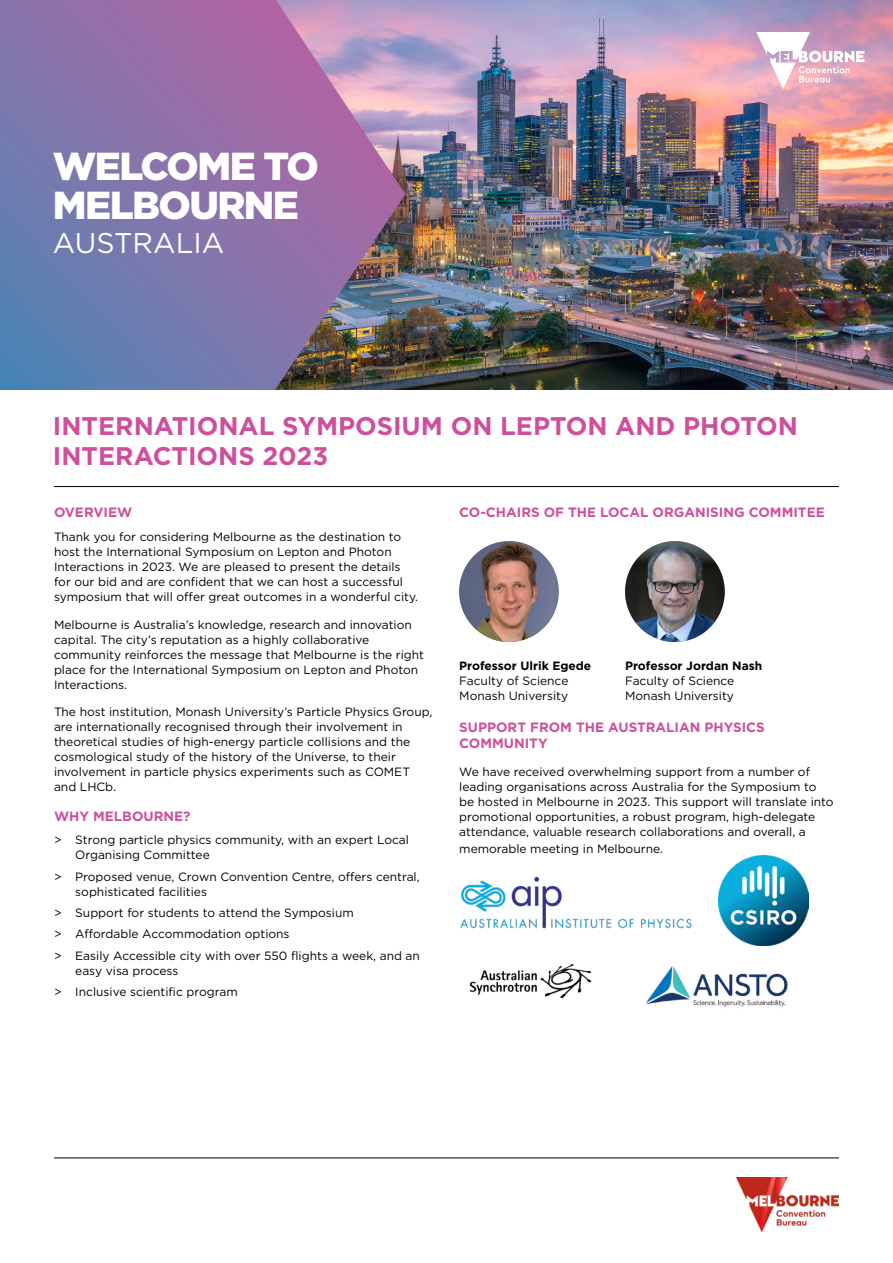
<style>
.page{position:relative;width:893px;height:1263px;background:#fff}
.page>*{position:absolute;margin:0;border:0;box-sizing:border-box;transform-origin:0 0}
.t1{font:900 39px/39px "Gotham";letter-spacing:-.04em;color:#fff}
.t2{font:28.5px "Gotham";color:#fff}
.t3{font:700 25.5px/30px "Gotham";color:#ce509d}
.t4{font:700 13.5px/16.5px "Gotham";color:#ce509d}
.t5{font:12px/15px "Gotham";color:#000}
.t6{font:700 12px "Gotham";color:#000}
</style>
<div class="page">
<img style="left:405px;top:0;width:488px;height:390px">
<svg style="left:0;top:0;width:405px;height:390px;background:#8775a6"></svg>
<svg style="left:756px;top:32px;width:108px;height:57px"></svg>
<hr style="left:54px;top:486px;width:785px;height:1px;background:#000">
<img style="left:459px;top:541px;width:95px;height:101px">
<img style="left:625px;top:541px;width:100px;height:101px">
<img style="left:737px;top:1177px;width:102px;height:54px">
<img style="left:718px;top:856px;width:90px;height:90px">
<img style="left:460px;top:876px;width:232px;height:53px">
<img style="left:469px;top:963px;width:123px;height:36px">
<img style="left:645px;top:966px;width:143px;height:41px">
<hr style="left:54px;top:1158px;width:785px;height:1px;background:#000">
<h1 class="t1" style="left:53px;top:146px;width:267px">WELCOME TO<br>MELBOURNE</h1>
<h2 class="t2" style="left:53px;top:225px;width:173px">AUSTRALIA</h2>
<h3 class="t3" style="left:53px;top:410px;width:747px">INTERNATIONAL SYMPOSIUM ON LEPTON AND PHOTON<br>INTERACTIONS 2023</h3>
<p class="t4" style="left:54px;top:504px;width:80px">OVERVIEW</p>
<p class="t5" style="left:54px;top:529px;width:366px">Thank you for considering Melbourne as the destination to host the International Symposium on Lepton and Photon Interactions in 2023. We are pleased to present the details for our bid and are confident that we can host a successful symposium that will offer great outcomes in a wonderful city.</p>
<p class="t5" style="left:54px;top:617px;width:372px">Melbourne is Australia’s knowledge, research and innovation capital. The city’s reputation as a highly collaborative community reinforces the message that Melbourne is the right place for the International Symposium on Lepton and Photon Interactions.</p>
<p class="t5" style="left:54px;top:704px;width:380px">The host institution, Monash University’s Particle Physics Group, are internationally recognised through their involvement in theoretical studies of high-energy particle collisions and the cosmological study of the history of the Universe, to their involvement in particle physics experiments such as COMET and LHCb.</p>
<p class="t4" style="left:54px;top:807px;width:138px">WHY MELBOURNE?</p>
<p class="t5" style="left:75px;top:832px;width:335px;text-indent:-21px">&gt; Strong particle physics community, with an expert Local<br>Organising Committee</p>
<p class="t5" style="left:75px;top:868px;width:346px;text-indent:-21px">&gt; Proposed venue, Crown Convention Centre, offers central, sophisticated facilities</p>
<p class="t5" style="left:54px;top:902px;width:367px;line-height:21.5px">&gt; Support for students to attend the Symposium<br>&gt; Affordable Accommodation options<br>&gt; Easily Accessible city with over 550 flights a week, and an</p>
<p class="t5" style="left:54px;top:959px;width:185px;line-height:21.5px;text-indent:21px">easy visa process<br>&gt; Inclusive scientific program</p>
<p class="t4" style="left:459px;top:504px;width:367px">CO-CHAIRS OF THE LOCAL ORGANISING COMMITEE</p>
<p class="t6" style="left:459px;top:658px;width:134px">Professor Ulrik Egede</p>
<p class="t5" style="left:459px;top:673px;width:111px">Faculty of Science<br>Monash University</p>
<p class="t6" style="left:625px;top:658px;width:139px">Professor Jordan Nash</p>
<p class="t5" style="left:625px;top:673px;width:111px">Faculty of Science<br>Monash University</p>
<p class="t4" style="left:459px;top:719px;width:307px">SUPPORT FROM THE AUSTRALIAN PHYSICS<br>COMMUNITY</p>
<p class="t5" style="left:459px;top:764px;width:376px">We have received overwhelming support from a number of leading organisations across Australia for the Symposium to be hosted in Melbourne in 2023. This support will translate into promotional opportunities, a robust program, high-delegate attendance, valuable research collaborations and overall, a</p>
<p class="t5" style="left:459px;top:841px;width:205px">memorable meeting in Melbourne.</p>
</div>
